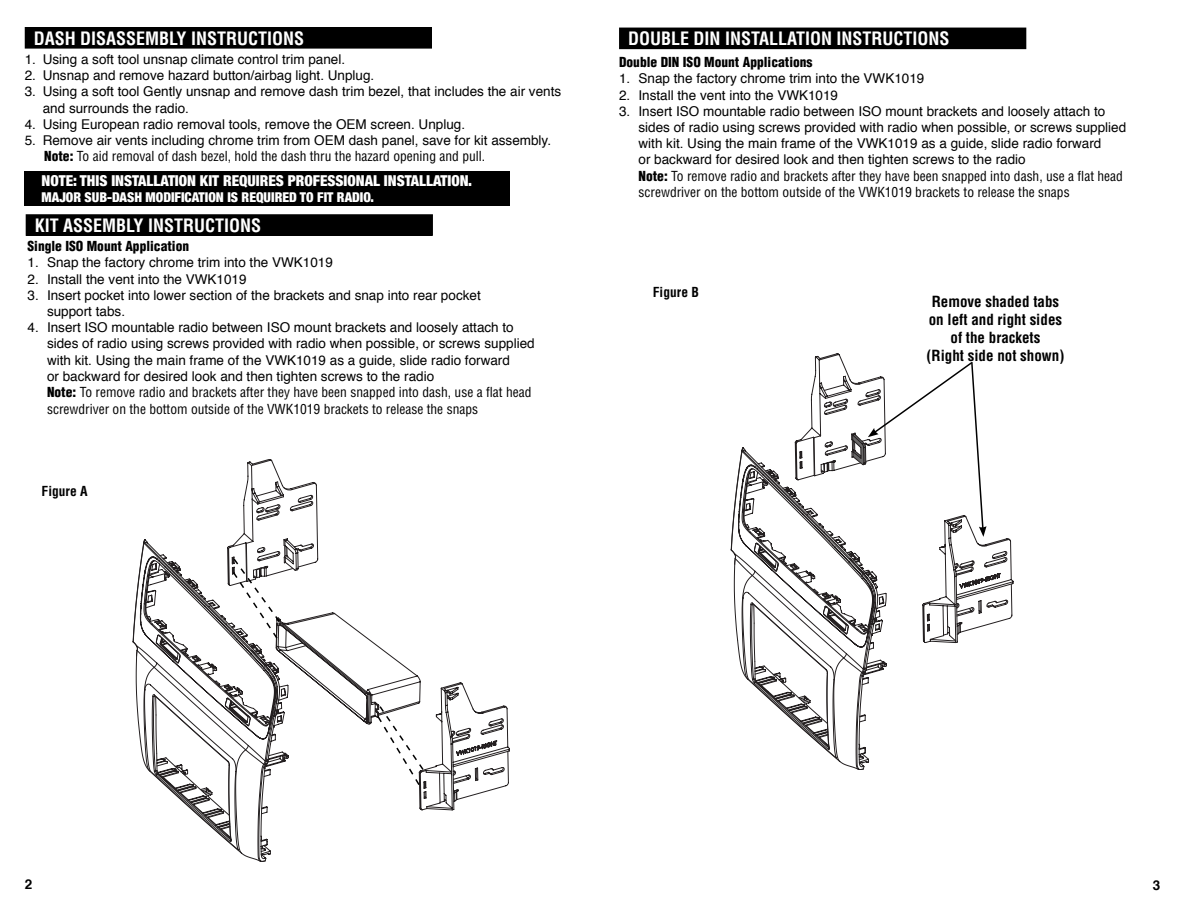
<style>
.page{position:relative;width:1188px;height:918px;background:#fff}
.page>*{position:absolute;margin:0;border:0;box-sizing:border-box;transform-origin:0 0}
.t1{font:700 condensed 18px "Helvetica";color:#fff}
.t2{font:700 condensed 15px/18px "Helvetica";color:#000;text-align:center}
.t3{font:900 condensed 15px "Helvetica Neue";color:#fff}
.t4{font:13.5px/16.4px "Helvetica";color:#000}
.t5{font:900 condensed 13.5px "Helvetica";color:#000}
.t6{font:900 condensed 13.5px "Helvetica Neue";color:#fff}
.t7{font:700 condensed 13.5px "Helvetica";color:#000}
.t8{font:700 13.5px "Helvetica";color:#000}
.s1{font-weight:900;font-stretch:condensed}
.s2{font-stretch:condensed}
</style>
<div class="page">
<div style="left:25px;top:171px;width:485px;height:35px;background:#000"></div>
<div style="left:26px;top:28px;width:405px;height:20px;background:#000"></div>
<div style="left:25px;top:27px;width:407px;height:22px;border:2px solid #000"></div>
<div style="left:620px;top:28px;width:406px;height:20px;background:#000"></div>
<div style="left:619px;top:28px;width:407px;height:21px;border:2px solid #000"></div>
<div style="left:26px;top:215px;width:406px;height:20px;background:#000"></div>
<div style="left:26px;top:214px;width:407px;height:22px;border:2px solid #000"></div>
<svg style="left:238px;top:481px;width:78px;height:58px"></svg>
<svg style="left:143px;top:539px;width:278px;height:186px"></svg>
<svg style="left:731px;top:360px;width:282px;height:410px"></svg>
<svg style="left:133px;top:542px;width:156px;height:320px"></svg>
<svg style="left:376px;top:682px;width:134px;height:129px"></svg>
<h1 class="t1" style="left:34px;top:27px;width:272px">DASH DISASSEMBLY INSTRUCTIONS</h1>
<p class="t4" style="left:25px;top:51px;width:322px">1. Using a soft tool unsnap climate control trim panel.</p>
<p class="t4" style="left:25px;top:67px;width:351px">2. Unsnap and remove hazard button/airbag light. Unplug.</p>
<p class="t4" style="left:43px;top:83px;width:520px;text-indent:-18px">3. Using a soft tool Gently unsnap and remove dash trim bezel, that includes the air vents and surrounds the radio.</p>
<p class="t4" style="left:25px;top:115px;width:442px">4. Using European radio removal tools, remove the OEM screen. Unplug.</p>
<p class="t4" style="left:44px;top:132px;width:508px;text-indent:-19px">5. Remove air vents including chrome trim from OEM dash panel, save for kit assembly.<br><span class="s1">Note:</span> <span class="s2">To aid removal of dash bezel, hold the dash thru the hazard opening and pull.</span></p>
<p class="t3" style="left:42px;top:171px;width:432px">NOTE: THIS INSTALLATION KIT REQUIRES PROFESSIONAL INSTALLATION.</p>
<p class="t6" style="left:42px;top:189px;width:334px">MAJOR SUB-DASH MODIFICATION IS REQUIRED TO FIT RADIO.</p>
<h1 class="t1" style="left:35px;top:214px;width:228px">KIT ASSEMBLY INSTRUCTIONS</h1>
<p class="t5" style="left:28px;top:238px;width:163px">Single ISO Mount Application</p>
<p class="t4" style="left:28px;top:254px;width:307px">1. Snap the factory chrome trim into the VWK1019</p>
<p class="t4" style="left:28px;top:270px;width:221px">2. Install the vent into the VWK1019</p>
<p class="t4" style="left:47px;top:286px;width:435px;text-indent:-19px">3. Insert pocket into lower section of the brackets and snap into rear pocket support tabs.</p>
<p class="t4" style="left:47px;top:319px;width:489px;text-indent:-19px">4. Insert ISO mountable radio between ISO mount brackets and loosely attach to sides of radio using screws provided with radio when possible, or screws supplied with kit. Using the main frame of the VWK1019 as a guide, slide radio forward<br>or backward for desired look and then tighten screws to the radio<br><span class="s1">Note:</span> <span class="s2">To remove radio and brackets after they have been snapped into dash, use a flat head screwdriver on the bottom outside of the VWK1019 brackets to release the snaps</span></p>
<p class="t7" style="left:42px;top:482px;width:48px">Figure A</p>
<h1 class="t1" style="left:628px;top:28px;width:323px">DOUBLE DIN INSTALLATION INSTRUCTIONS</h1>
<p class="t5" style="left:619px;top:54px;width:195px">Double DIN ISO Mount Applications</p>
<p class="t4" style="left:619px;top:70px;width:307px">1. Snap the factory chrome trim into the VWK1019</p>
<p class="t4" style="left:619px;top:86px;width:221px">2. Install the vent into the VWK1019</p>
<p class="t4" style="left:639px;top:103px;width:489px;text-indent:-19px">3. Insert ISO mountable radio between ISO mount brackets and loosely attach to sides of radio using screws provided with radio when possible, or screws supplied with kit. Using the main frame of the VWK1019 as a guide, slide radio forward<br>or backward for desired look and then tighten screws to the radio<br><span class="s1">Note:</span> <span class="s2">To remove radio and brackets after they have been snapped into dash, use a flat head screwdriver on the bottom outside of the VWK1019 brackets to release the snaps</span></p>
<p class="t7" style="left:653px;top:284px;width:48px">Figure B</p>
<p class="t2" style="left:927px;top:293px;width:139px">Remove shaded tabs on left and right sides of the brackets<br>(Right side not shown)</p>
<p class="t8" style="left:25px;top:872px;width:9px">2</p>
<p class="t8" style="left:1153px;top:873px;width:9px">3</p>
</div>
